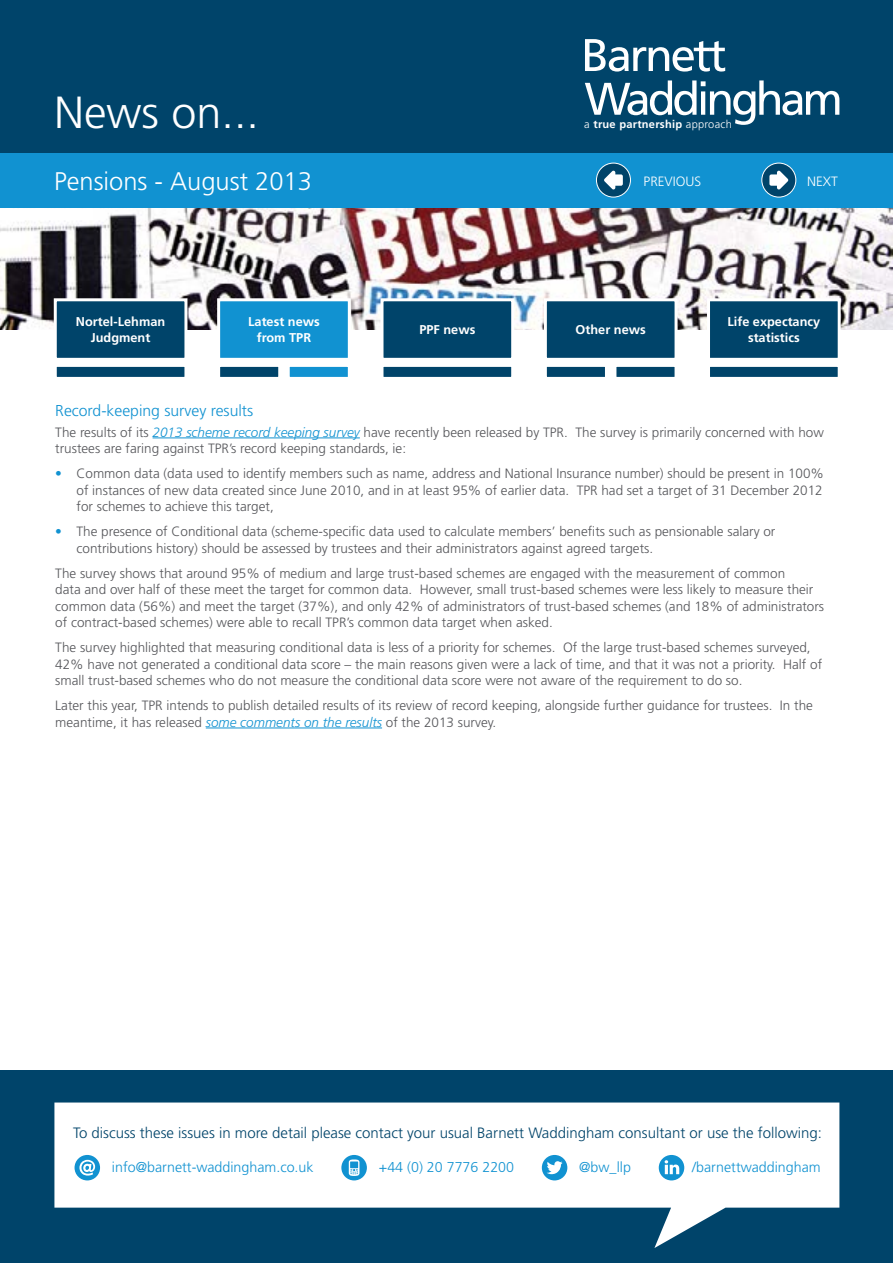
<style>
.page{position:relative;width:893px;height:1263px;background:#fff}
.page>*{position:absolute;margin:0;border:0;box-sizing:border-box;transform-origin:0 0}
.t1{font:300 45px "Frutiger LT Std";color:#fff}
.t2{font:300 25.5px "Frutiger LT Std";color:#fff}
.t3{font:300 15.75px "Frutiger LT Std";color:#1192d1}
.t4{font:300 15px "Frutiger LT Std";color:#00446a}
.t5{font:300 14.25px "Frutiger LT Std";color:#1192d1}
.t6{font:300 13.5px/16.5px "Frutiger LT Std";color:#55565a}
.t7{font:300 13.5px "Frutiger LT Std";color:#fff}
.t8{font:700 12.75px/15.8px "Frutiger LT Std";color:#fff;text-align:center}
.t9{font:700 11.1px "Frutiger LT Std";letter-spacing:.025em;color:#fff}
.s1{font-weight:300}
.s2{font-style:italic;color:#1192d1}
.s3{color:#1192d1}
</style>
<div class="page">
<hr style="left:153px;top:438px;width:207px;height:1px;background:#1192d1">
<hr style="left:206px;top:728px;width:176px;height:1px;background:#1192d1">
<div style="left:0;top:1070px;width:893px;height:193px;background:#00446a"></div>
<svg style="left:54px;top:1102px;width:785px;height:146px;fill:#fff"></svg>
<div style="left:75px;top:1155px;width:25px;height:25px;background:#1192d1;border-radius:50%"></div>
<svg style="left:79px;top:1160px;width:16px;height:15px"></svg>
<svg style="left:341px;top:1155px;width:26px;height:25px"></svg>
<svg style="left:349px;top:1159px;width:10px;height:17px"></svg>
<div style="left:542px;top:1155px;width:25px;height:25px;background:#1192d1;border-radius:50%"></div>
<svg style="left:547px;top:1161px;width:16px;height:13px"></svg>
<div style="left:659px;top:1155px;width:25px;height:25px;background:#1192d1;border-radius:50%"></div>
<svg style="left:665px;top:1160px;width:14px;height:14px"></svg>
<img style="left:0;top:207px;width:893px;height:123px">
<div style="left:0;top:0;width:893px;height:201px;background:#00446a"></div>
<div style="left:0;top:153px;width:893px;height:54px;background:#1192d1"></div>
<svg style="left:585px;top:39px;width:140px;height:33px"></svg>
<svg style="left:585px;top:80px;width:254px;height:45px"></svg>
<div style="left:55px;top:300px;width:131px;height:59px;background:#00446a"></div>
<div style="left:54px;top:298px;width:133px;height:63px;border:3px solid #fff"></div>
<div style="left:54px;top:364px;width:133px;height:16px;background:#00446a;border:3px solid #fff"></div>
<div style="left:380px;top:364px;width:134px;height:16px;background:#00446a;border:3px solid #fff"></div>
<div style="left:217px;top:364px;width:64px;height:16px;background:#00446a;border:3px solid #fff"></div>
<div style="left:544px;top:364px;width:64px;height:16px;background:#00446a;border:3px solid #fff"></div>
<div style="left:287px;top:364px;width:64px;height:16px;background:#1192d1;border:3px solid #fff"></div>
<div style="left:613px;top:364px;width:65px;height:16px;background:#00446a;border:3px solid #fff"></div>
<div style="left:707px;top:364px;width:134px;height:16px;background:#00446a;border:3px solid #fff"></div>
<div style="left:219px;top:300px;width:130px;height:59px;background:#1192d1"></div>
<div style="left:217px;top:298px;width:134px;height:63px;border:3px solid #fff"></div>
<div style="left:382px;top:300px;width:131px;height:59px;background:#00446a"></div>
<div style="left:380px;top:298px;width:134px;height:63px;border:3px solid #fff"></div>
<div style="left:708px;top:300px;width:131px;height:59px;background:#00446a"></div>
<div style="left:707px;top:298px;width:134px;height:63px;border:3px solid #fff"></div>
<div style="left:545px;top:300px;width:131px;height:59px;background:#00446a"></div>
<div style="left:544px;top:298px;width:134px;height:63px;border:3px solid #fff"></div>
<div style="left:762px;top:163px;width:34px;height:34px;background:#00446a;border-radius:50%"></div>
<div style="left:762px;top:163px;width:34px;height:34px;border:1px solid #fff;border-radius:50%"></div>
<svg style="left:769px;top:171px;width:19px;height:18px"></svg>
<div style="left:596px;top:163px;width:34px;height:34px;background:#00446a;border-radius:50%"></div>
<div style="left:596px;top:163px;width:35px;height:34px;border:1px solid #fff;border-radius:50%"></div>
<svg style="left:604px;top:171px;width:19px;height:18px"></svg>
<h1 class="t1" style="left:54px;top:87px;width:207px">News on...</h1>
<h2 class="t2" style="left:54px;top:166px;width:259px">Pensions - August 2013</h2>
<p class="t9" style="left:584px;top:117px;width:149px"><span class="s1">a</span> true partnership <span class="s1">approach</span></p>
<p class="t7" style="left:644px;top:173px;width:37px">previous</p>
<p class="t7" style="left:807px;top:173px;width:32px">NEXT</p>
<p class="t8" style="left:76px;top:314px;width:91px">Nortel-Lehman<br>Judgment</p>
<p class="t8" style="left:248px;top:314px;width:73px">Latest news from TPR</p>
<p class="t8" style="left:419px;top:322px;width:57px">PPF news</p>
<p class="t8" style="left:727px;top:314px;width:94px">Life expectancy statistics</p>
<p class="t8" style="left:576px;top:322px;width:72px">Other news</p>
<p class="t3" style="left:55px;top:401px;width:200px">Record-keeping survey results</p>
<p class="t6" style="left:55px;top:424px;width:770px">The results of its <span class="s2">2013 scheme record keeping survey</span> have recently been released by TPR. The survey is primarily concerned with how trustees are faring against TPR’s record keeping standards, ie:</p>
<p class="t6" style="left:77px;top:465px;width:749px;text-align:justify;text-indent:-21px"><span class="s3">•</span> Common data (data used to identify members such as name, address and National Insurance number) should be present in 100% of instances of new data created since June 2010, and in at least 95% of earlier data. TPR had set a target of 31 December 2012 for schemes to achieve this target,</p>
<p class="t6" style="left:77px;top:523px;width:700px;text-indent:-21px"><span class="s3">•</span> The presence of Conditional data (scheme-specific data used to calculate members’ benefits such as pensionable salary or contributions history) should be assessed by trustees and their administrators against agreed targets.</p>
<p class="t6" style="left:55px;top:565px;width:770px">The survey shows that around 95% of medium and large trust-based schemes are engaged with the measurement of common<br>data and over half of these meet the target for common data. However, small trust-based schemes were less likely to measure their common data (56%) and meet the target (37%), and only 42% of administrators of trust-based schemes (and 18% of administrators of contract-based schemes) were able to recall TPR’s common data target when asked.</p>
<p class="t6" style="left:55px;top:639px;width:768px">The survey highlighted that measuring conditional data is less of a priority for schemes. Of the large trust-based schemes surveyed,<br>42% have not generated a conditional data score – the main reasons given were a lack of time, and that it was not a priority. Half of small trust-based schemes who do not measure the conditional data score were not aware of the requirement to do so.</p>
<p class="t6" style="left:55px;top:697px;width:759px">Later this year, TPR intends to publish detailed results of its review of record keeping, alongside further guidance for trustees. In the meantime, it has released <span class="s2">some comments on the results</span> of the 2013 survey.</p>
<p class="t4" style="left:73px;top:1124px;width:750px">To discuss these issues in more detail please contact your usual Barnett Waddingham consultant or use the following:</p>
<p class="t5" style="left:112px;top:1159px;width:203px">info@barnett-waddingham.co.uk</p>
<p class="t5" style="left:379px;top:1159px;width:137px">+44 (0) 20 7776 2200</p>
<p class="t5" style="left:579px;top:1159px;width:53px">@bw_llp</p>
<p class="t5" style="left:692px;top:1159px;width:130px">/barnettwaddingham</p>
</div>
